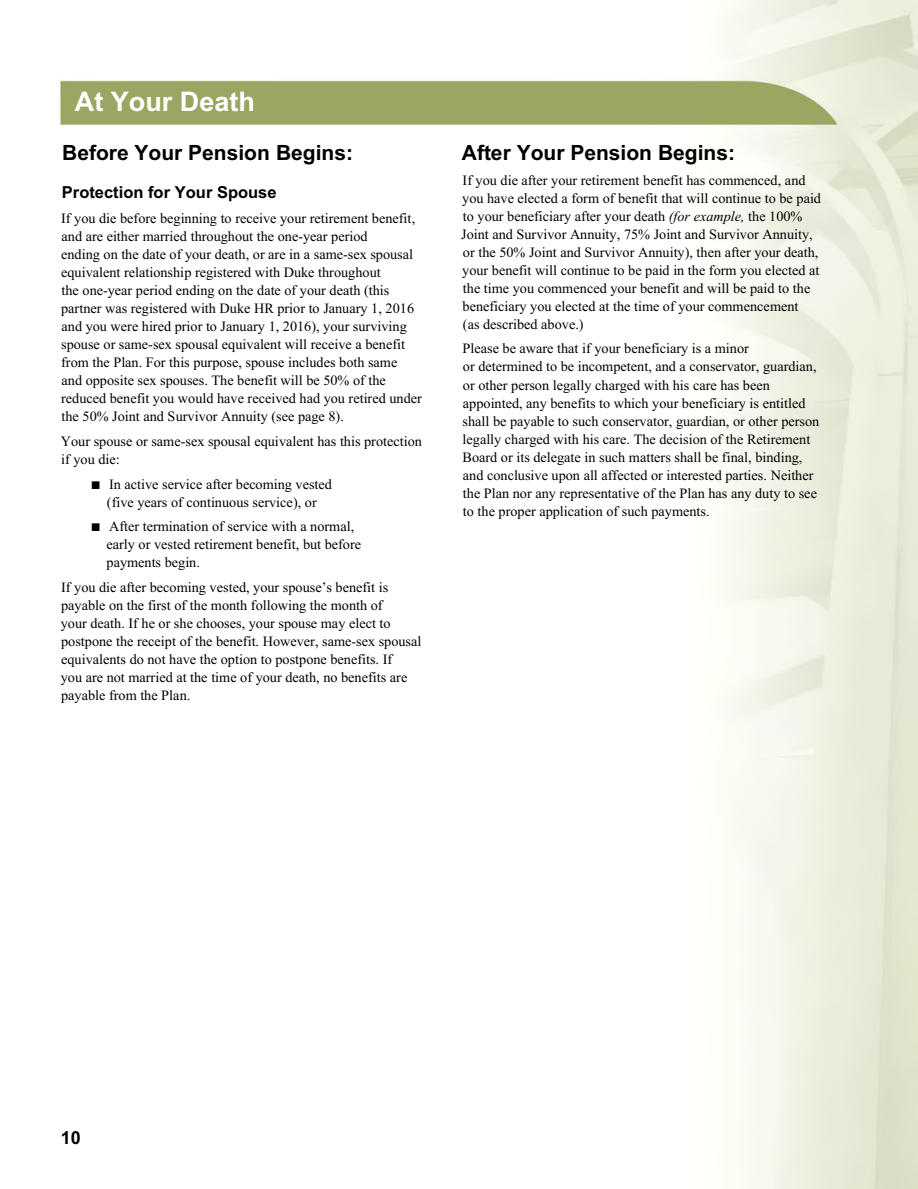
<style>
.page{position:relative;width:918px;height:1189px;background:#fff}
.page>*{position:absolute;margin:0;border:0;box-sizing:border-box;transform-origin:0 0}
.t1{font:700 27px "Arial";color:#fff}
.t2{font:700 21px "Arial";color:#000}
.t3{font:700 18px "Arial";color:#000}
.t4{font:700 16.5px "Arial";color:#000}
.t5{font:14.25px/18px "Times New Roman";color:#000}
.s1{font-family:"Arial";font-size:16.5px}
.s2{font-style:italic}
</style>
<div class="page">
<img style="left:60px;top:0;width:858px;height:1188px">
<h2 class="t1" style="left:75px;top:91px;width:182px">At Your Death</h2>
<h3 class="t2" style="left:62px;top:144px;width:292px">Before Your Pension Begins:</h3>
<p class="t4" style="left:62px;top:186px;width:216px">Protection for Your Spouse</p>
<p class="t5" style="left:61px;top:210px;width:362px">If you die before beginning to receive your retirement benefit, and are either married throughout the one-year period<br>ending on the date of your death, or are in a same-sex spousal equivalent relationship registered with Duke throughout<br>the one-year period ending on the date of your death (this partner was registered with Duke HR prior to January 1, 2016 and you were hired prior to January 1, 2016), your surviving spouse or same-sex spousal equivalent will receive a benefit from the Plan. For this purpose, spouse includes both same<br>and opposite sex spouses. The benefit will be 50% of the reduced benefit you would have received had you retired under the 50% Joint and Survivor Annuity (see page 8).</p>
<p class="t5" style="left:61px;top:433px;width:363px">Your spouse or same-sex spousal equivalent has this protection if you die:</p>
<p class="t5" style="left:91px;top:476px;width:243px;text-align:center"><span class="s1">■</span> In active service after becoming vested (five years of continuous service), or</p>
<p class="t5" style="left:107px;top:519px;width:256px;text-indent:-16px"><span class="s1">■</span> After termination of service with a normal, early or vested retirement benefit, but before payments begin.</p>
<p class="t5" style="left:61px;top:579px;width:362px">If you die after becoming vested, your spouse’s benefit is payable on the first of the month following the month of<br>your death. If he or she chooses, your spouse may elect to postpone the receipt of the benefit. However, same-sex spousal equivalents do not have the option to postpone benefits. If<br>you are not married at the time of your death, no benefits are payable from the Plan.</p>
<h3 class="t2" style="left:462px;top:144px;width:275px">After Your Pension Begins:</h3>
<p class="t5" style="left:461px;top:172px;width:361px">If you die after your retirement benefit has commenced, and you have elected a form of benefit that will continue to be paid to your beneficiary after your death <span class="s2">(for example,</span> the 100% Joint and Survivor Annuity, 75% Joint and Survivor Annuity, or the 50% Joint and Survivor Annuity), then after your death, your benefit will continue to be paid in the form you elected at the time you commenced your benefit and will be paid to the beneficiary you elected at the time of your commencement<br>(as described above.)</p>
<p class="t5" style="left:463px;top:341px;width:358px">Please be aware that if your beneficiary is a minor<br>or determined to be incompetent, and a conservator, guardian, or other person legally charged with his care has been appointed, any benefits to which your beneficiary is entitled shall be payable to such conservator, guardian, or other person legally charged with his care. The decision of the Retirement Board or its delegate in such matters shall be final, binding, and conclusive upon all affected or interested parties. Neither the Plan nor any representative of the Plan has any duty to see to the proper application of such payments.</p>
<p class="t3" style="left:61px;top:1130px;width:22px">10</p>
</div>
